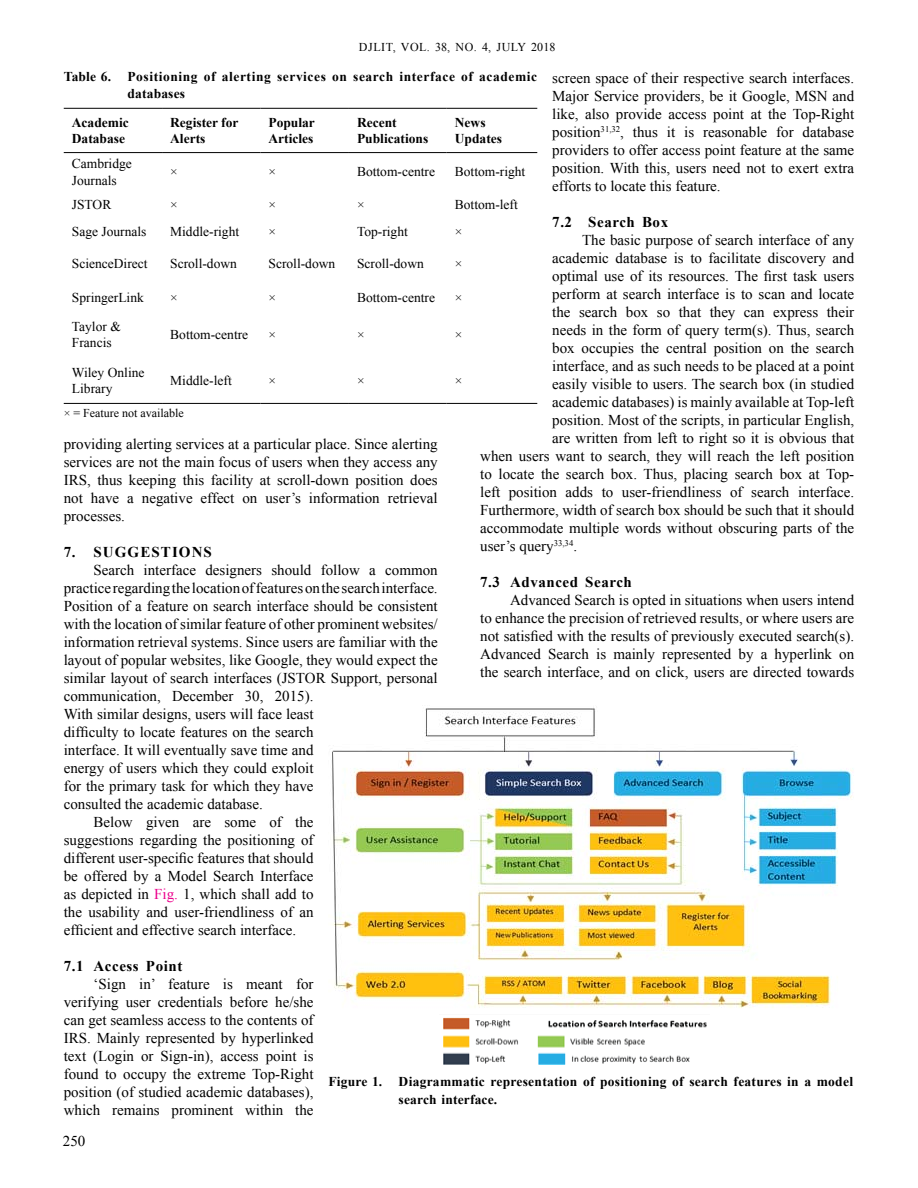
<style>
.page{position:relative;width:918px;height:1188px;background:#fff}
.page>*{position:absolute;margin:0;border:0;box-sizing:border-box;transform-origin:0 0}
.t1{font:15px/18px "Times New Roman";color:#000;text-align:justify}
.t2{font:700 15px "Times New Roman";letter-spacing:.04em;color:#000}
.t3{font:13.5px/16.2px "Times New Roman";color:#000}
.t4{font:700 13.5px/16.2px "Times New Roman";letter-spacing:.015em;color:#000}
.t5{font:700 13.5px/16.2px "Times New Roman";letter-spacing:.04em;color:#000}
.t6{font:12px "Times New Roman";letter-spacing:.05em;color:#000}
.t7{font:12px "Times New Roman";color:#000}
.s1{color:#ec008c}
</style>
<div class="page">
<hr style="left:64px;top:108px;width:98px;height:1px;background:#000">
<hr style="left:162px;top:108px;width:98px;height:1px;background:#000">
<hr style="left:260px;top:108px;width:89px;height:1px;background:#000">
<hr style="left:349px;top:108px;width:98px;height:1px;background:#000">
<hr style="left:447px;top:108px;width:90px;height:1px;background:#000">
<hr style="left:64px;top:152px;width:98px;height:1px;background:#000">
<hr style="left:162px;top:152px;width:98px;height:1px;background:#000">
<hr style="left:260px;top:152px;width:89px;height:1px;background:#000">
<hr style="left:349px;top:152px;width:98px;height:1px;background:#000">
<hr style="left:447px;top:152px;width:90px;height:1px;background:#000">
<hr style="left:64px;top:403px;width:98px;height:1px;background:#000">
<hr style="left:162px;top:403px;width:98px;height:1px;background:#000">
<hr style="left:260px;top:403px;width:89px;height:1px;background:#000">
<hr style="left:349px;top:403px;width:98px;height:1px;background:#000">
<hr style="left:447px;top:403px;width:90px;height:1px;background:#000">
<img style="left:332px;top:707px;width:521px;height:301px">
<img style="left:443px;top:1017px;width:264px;height:48px">
<p class="t6" style="left:359px;top:38px;width:198px">DJLIt, Vol. 38, No . 4, July 2018</p>
<p class="t1" style="left:552px;top:68px;width:303px">screen space of their respective search interfaces.<br>Major Service providers, be it Google, MSN and like, also provide access point at the Top-Right position<sup>31,32</sup>, thus it is reasonable for database providers to offer access point feature at the same position. With this, users need not to exert extra efforts to locate this feature.</p>
<p class="t2" style="left:552px;top:211px;width:117px">7.2 Search Box</p>
<p class="t1" style="left:582px;top:230px;width:274px">The basic purpose of search interface of any</p>
<p class="t1" style="left:552px;top:248px;width:303px">academic database is to facilitate discovery and</p>
<p class="t1" style="left:552px;top:266px;width:303px">optimal use of its resources. The first task users</p>
<p class="t1" style="left:552px;top:284px;width:303px">perform at search interface is to scan and locate</p>
<p class="t1" style="left:552px;top:302px;width:303px">the search box so that they can express their</p>
<p class="t1" style="left:552px;top:320px;width:303px">needs in the form of query term(s). Thus, search</p>
<p class="t1" style="left:552px;top:338px;width:303px">box occupies the central position on the search</p>
<p class="t1" style="left:552px;top:356px;width:303px">interface, and as such needs to be placed at a point</p>
<p class="t1" style="left:552px;top:374px;width:303px">easily visible to users. The search box (in studied</p>
<p class="t1" style="left:552px;top:392px;width:303px">academic databases) is mainly available at Top-left</p>
<p class="t1" style="left:552px;top:410px;width:303px">position. Most of the scripts, in particular English,</p>
<p class="t1" style="left:552px;top:428px;width:303px">are written from left to right so it is obvious that</p>
<p class="t1" style="left:480px;top:446px;width:375px">when users want to search, they will reach the left position</p>
<p class="t1" style="left:480px;top:464px;width:375px">to locate the search box. Thus, placing search box at Top-</p>
<p class="t1" style="left:480px;top:482px;width:376px">left position adds to user-friendliness of search interface.</p>
<p class="t1" style="left:480px;top:500px;width:375px">Furthermore, width of search box should be such that it should</p>
<p class="t1" style="left:480px;top:518px;width:375px">accommodate multiple words without obscuring parts of the</p>
<p class="t1" style="left:480px;top:536px;width:98px">user’s query<sup>33,34</sup>.</p>
<p class="t2" style="left:480px;top:571px;width:153px">7.3 Advanced Search</p>
<p class="t1" style="left:480px;top:590px;width:375px;text-indent:30px">Advanced Search is opted in situations when users intend to enhance the precision of retrieved results, or where users are not satisfied with the results of previously executed search(s).<br>Advanced Search is mainly represented by a hyperlink on the search interface, and on click, users are directed towards</p>
<p class="t5" style="left:128px;top:68px;width:411px;text-indent:-64px">Table 6. Positioning of alerting services on search interface of academic databases</p>
<p class="t4" style="left:72px;top:114px;width:58px">Academic<br>Database</p>
<p class="t4" style="left:170px;top:114px;width:70px">Register for<br>Alerts</p>
<p class="t4" style="left:268px;top:114px;width:48px">Popular<br>Articles</p>
<p class="t4" style="left:357px;top:114px;width:73px">Recent<br>Publications</p>
<p class="t4" style="left:455px;top:114px;width:49px">News<br>Updates</p>
<p class="t3" style="left:72px;top:155px;width:61px">Cambridge<br>Journals</p>
<p class="t3" style="left:170px;top:163px;width:9px">×</p>
<p class="t3" style="left:268px;top:163px;width:9px">×</p>
<p class="t3" style="left:357px;top:163px;width:79px">Bottom-centre</p>
<p class="t3" style="left:455px;top:163px;width:72px">Bottom-right</p>
<p class="t3" style="left:72px;top:196px;width:41px">JSTOR</p>
<p class="t3" style="left:170px;top:196px;width:9px">×</p>
<p class="t3" style="left:268px;top:196px;width:9px">×</p>
<p class="t3" style="left:357px;top:196px;width:9px">×</p>
<p class="t3" style="left:455px;top:196px;width:65px">Bottom-left</p>
<p class="t3" style="left:72px;top:223px;width:76px">Sage Journals</p>
<p class="t3" style="left:170px;top:223px;width:70px">Middle-right</p>
<p class="t3" style="left:269px;top:223px;width:9px">×</p>
<p class="t3" style="left:357px;top:223px;width:52px">Top-right</p>
<p class="t3" style="left:455px;top:223px;width:9px">×</p>
<p class="t3" style="left:72px;top:255px;width:77px">ScienceDirect</p>
<p class="t3" style="left:170px;top:255px;width:68px">Scroll-down</p>
<p class="t3" style="left:269px;top:255px;width:68px">Scroll-down</p>
<p class="t3" style="left:357px;top:255px;width:68px">Scroll-down</p>
<p class="t3" style="left:455px;top:255px;width:9px">×</p>
<p class="t3" style="left:72px;top:289px;width:73px">SpringerLink</p>
<p class="t3" style="left:170px;top:289px;width:9px">×</p>
<p class="t3" style="left:269px;top:289px;width:9px">×</p>
<p class="t3" style="left:357px;top:289px;width:79px">Bottom-centre</p>
<p class="t3" style="left:455px;top:289px;width:9px">×</p>
<p class="t3" style="left:72px;top:318px;width:50px">Taylor &amp;<br>Francis</p>
<p class="t3" style="left:170px;top:326px;width:79px">Bottom-centre</p>
<p class="t3" style="left:269px;top:326px;width:9px">×</p>
<p class="t3" style="left:357px;top:326px;width:9px">×</p>
<p class="t3" style="left:455px;top:326px;width:9px">×</p>
<p class="t3" style="left:72px;top:364px;width:74px">Wiley Online<br>Library</p>
<p class="t3" style="left:170px;top:372px;width:63px">Middle-left</p>
<p class="t3" style="left:269px;top:372px;width:9px">×</p>
<p class="t3" style="left:357px;top:372px;width:9px">×</p>
<p class="t3" style="left:455px;top:372px;width:9px">×</p>
<p class="t7" style="left:64px;top:404px;width:122px">× = Feature not available</p>
<p class="t1" style="left:64px;top:434px;width:376px">providing alerting services at a particular place. Since alerting services are not the main focus of users when they access any IRS, thus keeping this facility at scroll-down position does not have a negative effect on user’s information retrieval processes.</p>
<p class="t2" style="left:64px;top:541px;width:98px">7. Suggesti</p>
<p class="t2" style="left:179px;top:541px;width:32px">ons</p>
<p class="t1" style="left:94px;top:560px;width:346px">Search interface designers should follow a common</p>
<p class="t1" style="left:64px;top:578px;width:375px">practice regarding the location of features on the search interface.</p>
<p class="t1" style="left:64px;top:596px;width:375px">Position of a feature on search interface should be consistent</p>
<p class="t1" style="left:64px;top:614px;width:375px">with the location of similar feature of other prominent websites/</p>
<p class="t1" style="left:64px;top:632px;width:375px">information retrieval systems. Since users are familiar with the</p>
<p class="t1" style="left:64px;top:650px;width:375px">layout of popular websites, like Google, they would expect the</p>
<p class="t1" style="left:64px;top:668px;width:375px">similar layout of search interfaces (JSTOR Support, personal</p>
<p class="t1" style="left:64px;top:686px;width:251px">communication, December 30, 2015).</p>
<p class="t1" style="left:64px;top:704px;width:251px">With similar designs, users will face least</p>
<p class="t1" style="left:64px;top:722px;width:251px">difficulty to locate features on the search</p>
<p class="t1" style="left:64px;top:740px;width:251px">interface. It will eventually save time and</p>
<p class="t1" style="left:64px;top:758px;width:251px">energy of users which they could exploit</p>
<p class="t1" style="left:64px;top:776px;width:251px">for the primary task for which they have</p>
<p class="t1" style="left:64px;top:794px;width:201px">consulted the academic database.</p>
<p class="t1" style="left:94px;top:812px;width:222px">Below given are some of the</p>
<p class="t1" style="left:64px;top:830px;width:251px">suggestions regarding the positioning of</p>
<p class="t1" style="left:64px;top:848px;width:251px">different user-specific features that should</p>
<p class="t1" style="left:64px;top:866px;width:251px">be offered by a Model Search Interface</p>
<p class="t1" style="left:64px;top:884px;width:251px">as depicted in <span class="s1">Fig.</span> 1, which shall add to</p>
<p class="t1" style="left:64px;top:902px;width:251px">the usability and user-friendliness of an</p>
<p class="t1" style="left:64px;top:920px;width:234px">efficient and effective search interface.</p>
<p class="t2" style="left:64px;top:955px;width:120px">7.1 Access Point</p>
<p class="t1" style="left:64px;top:974px;width:251px;text-indent:30px">‘Sign in’ feature is meant for verifying user credentials before he/she can get seamless access to the contents of IRS. Mainly represented by hyperlinked text (Login or Sign-in), access point is found to occupy the extreme Top-Right position (of studied academic databases), which remains prominent within the</p>
<p class="t4" style="left:399px;top:1073px;width:456px;line-height:17.9px;text-indent:-70px">Figure 1. Diagrammatic representation of positioning of search features in a model search interface.</p>
<p class="t1" style="left:63px;top:1132px;width:24px">250</p>
</div>
